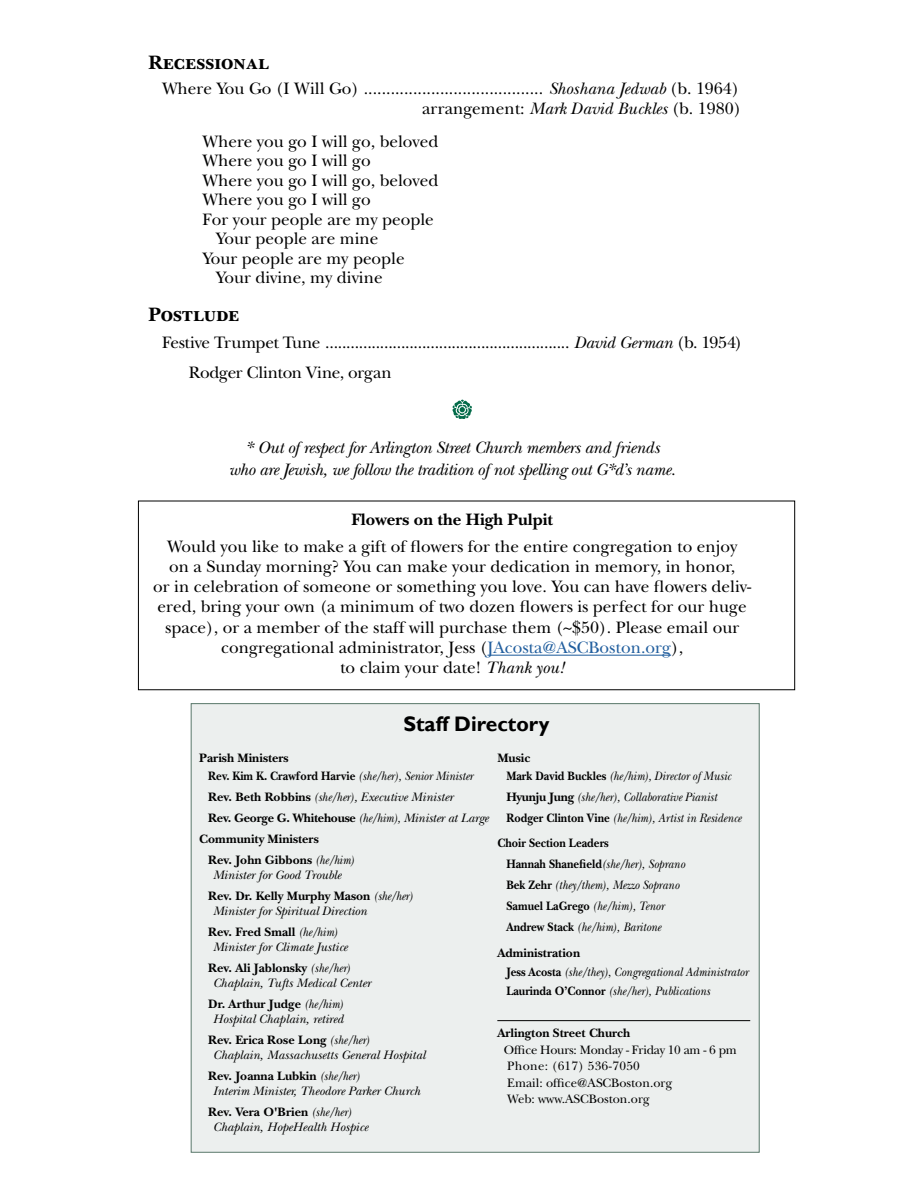
<style>
.page{position:relative;width:918px;height:1188px;background:#fff}
.page>*{position:absolute;margin:0;border:0;box-sizing:border-box;transform-origin:0 0}
.t1{font:700 21px "Gill Sans";color:#000}
.t2{font:20.25px "New Baskerville Bold SC";color:#000}
.t3{font:17.25px/20.2px "New Baskerville";color:#000;text-align:right}
.t4{font:italic 17.25px/22.5px "New Baskerville";letter-spacing:-.015em;color:#000;text-align:center}
.t5{font:700 17.25px "New Baskerville";color:#000}
.t6{font:italic 12.75px/21px "New Baskerville";color:#000;scale:.9 1}
.t7{font:italic 12.75px/21px "New Baskerville";color:#000}
.t8{font:700 12.75px/18px "New Baskerville";color:#000}
.t9{font:12.75px/16.5px "New Baskerville";color:#000}
.s1{font-style:italic}
.s2{color:#215e9e}
.s3{font-weight:400;font-style:italic}
.s4{font-weight:700;font-style:normal}
.s5{font-style:normal}
</style>
<div class="page">
<svg style="left:452px;top:400px;width:20px;height:19px"></svg>
<div style="left:191px;top:704px;width:568px;height:448px;background:#ecefee"></div>
<hr style="left:497px;top:1020px;width:253px;height:1px;background:#000">
<hr style="left:487px;top:655px;width:184px;height:1px;background:#215e9e">
<p class="t2" style="left:148px;top:51px;width:123px">Recessional</p>
<p class="t3" style="left:162px;top:78px;width:581px">Where You Go (I Will Go) ........................................ <span class="s1">Shoshana Jedwab</span> (b. 1964) arrangement: <span class="s1">Mark David Buckles</span> (b. 1980)</p>
<p class="t3" style="left:203px;top:131px;width:237px">Where you go I will go, beloved</p>
<p class="t3" style="left:203px;top:151px;width:170px">Where you go I will go</p>
<p class="t3" style="left:203px;top:170px;width:237px">Where you go I will go, beloved</p>
<p class="t3" style="left:203px;top:190px;width:170px">Where you go I will go</p>
<p class="t3" style="left:203px;top:209px;width:233px">For your people are my people</p>
<p class="t3" style="left:216px;top:229px;width:164px">Your people are mine</p>
<p class="t3" style="left:203px;top:248px;width:204px">Your people are my people</p>
<p class="t3" style="left:216px;top:268px;width:168px">Your divine, my divine</p>
<p class="t2" style="left:148px;top:303px;width:92px">Postlude</p>
<p class="t3" style="left:189px;top:328px;width:555px;line-height:29.2px;text-align:left;text-indent:-27px">Festive Trumpet Tune .......................................................... <span class="s1">David German</span> (b. 1954)<br>Rodger Clinton Vine, organ</p>
<p class="t4" style="left:229px;top:436px;width:448px">* Out of respect for Arlington Street Church members and friends<br>who are Jewish, we follow the tradition of not spelling out G*d’s name.</p>
<p class="t5" style="left:351px;top:509px;width:203px">Flowers on the High Pulpit</p>
<p class="t3" style="left:153px;top:536px;width:600px;text-align:center">Would you like to make a gift of flowers for the entire congregation to enjoy<br>on a Sunday morning? You can make your dedication in memory, in honor,<br>or in celebration of someone or something you love. You can have flowers deliv&shy;ered, bring your own (a minimum of two dozen flowers is perfect for our huge space), or a member of the staff will purchase them (~$50). Please email our congregational administrator, Jess (<span class="s2">JAcosta@ASCBoston.org</span>),<br>to claim your date! <span class="s1">Thank you!</span></p>
<p class="t1" style="left:403px;top:712px;width:148px">Staff Directory</p>
<p class="t8" style="left:208px;top:749px;width:266px;text-indent:-9px">Parish Ministers<br>Rev. Kim K. Crawford Harvie <span class="s3">(she/her), Senior Minister</span></p>
<p class="t6" style="left:208px;top:786px;width:273px"><span class="s4">Rev. Beth Robbins</span> (she/her), Executive Minister</p>
<p class="t6" style="left:208px;top:807px;width:313px"><span class="s4">Rev. George G. Whitehouse</span> (he/him), Minister at Large</p>
<p class="t8" style="left:199px;top:830px;width:121px">Community Ministers</p>
<p class="t8" style="left:208px;top:851px;width:148px">Rev. John Gibbons <span class="s3">(he/him)</span></p>
<p class="t7" style="left:208px;top:864px;width:206px;text-indent:5px">Minister for Good Trouble<br><span class="s4">Rev. Dr. Kelly Murphy Mason</span> (she/her)</p>
<p class="t7" style="left:208px;top:900px;width:160px;text-indent:5px">Minister for Spiritual Direction<br><span class="s4">Rev. Fred Small</span> (he/him)</p>
<p class="t7" style="left:208px;top:936px;width:144px;text-align:center">Minister for Climate Justice<br><span class="s4">Rev. Ali Jablonsky</span> (she/her)</p>
<p class="t7" style="left:208px;top:972px;width:164px;text-indent:5px">Chaplain, Tufts Medical Center<br><span class="s4">Dr. Arthur Judge</span> (he/him)</p>
<p class="t7" style="left:208px;top:1008px;width:163px;text-indent:5px">Hospital Chaplain, retired<br><span class="s4">Rev. Erica Rose Long</span> (she/her)</p>
<p class="t7" style="left:208px;top:1044px;width:219px;text-indent:5px">Chaplain, Massachusetts General Hospital<br><span class="s4">Rev. Joanna Lubkin</span> (she/her)</p>
<p class="t7" style="left:208px;top:1080px;width:213px;text-indent:5px">Interim Minister, Theodore Parker Church<br><span class="s4">Rev. Vera O'Brien</span> (she/her)</p>
<p class="t7" style="left:213px;top:1116px;width:157px">Chaplain, HopeHealth Hospice</p>
<p class="t6" style="left:506px;top:749px;width:251px;line-height:18px;text-indent:-9px"><span class="s4">Music<br>Mark David Buckles</span> (he/him), Director of Music</p>
<p class="t6" style="left:506px;top:786px;width:263px"><span class="s4">Hyunju Jung</span> (she/her), Collaborative Pianist<br><span class="s4">Rodger Clinton Vine</span> (he/him), Artist in Residence</p>
<p class="t6" style="left:506px;top:833px;width:200px;text-indent:-9px"><span class="s4">Choir Section Leaders<br>Hannah Shanefield</span>(she/her), Soprano<br><span class="s4">Bek Zehr</span> (they/them), Mezzo Soprano<br><span class="s4">Samuel LaGrego</span> (he/him), Tenor<br><span class="s4">Andrew Stack</span> (he/him), Baritone</p>
<p class="t6" style="left:506px;top:944px;width:270px;line-height:18.3px;text-indent:-9px"><span class="s4">Administration<br>Jess Acosta</span> (she/they)<span class="s5">,</span> Congregational Administrator</p>
<p class="t6" style="left:506px;top:981px;width:228px"><span class="s4">Laurinda O’Connor</span> (she/her), Publications</p>
<p class="t8" style="left:497px;top:1024px;width:134px">Arlington Street Church</p>
<p class="t9" style="left:504px;top:1041px;width:234px">Office Hours: Monday - Friday 10 am - 6 pm<br>Phone: (617) 536-7050<br>Email: office@ASCBoston.org<br>Web: www.ASCBoston.org</p>
</div>
